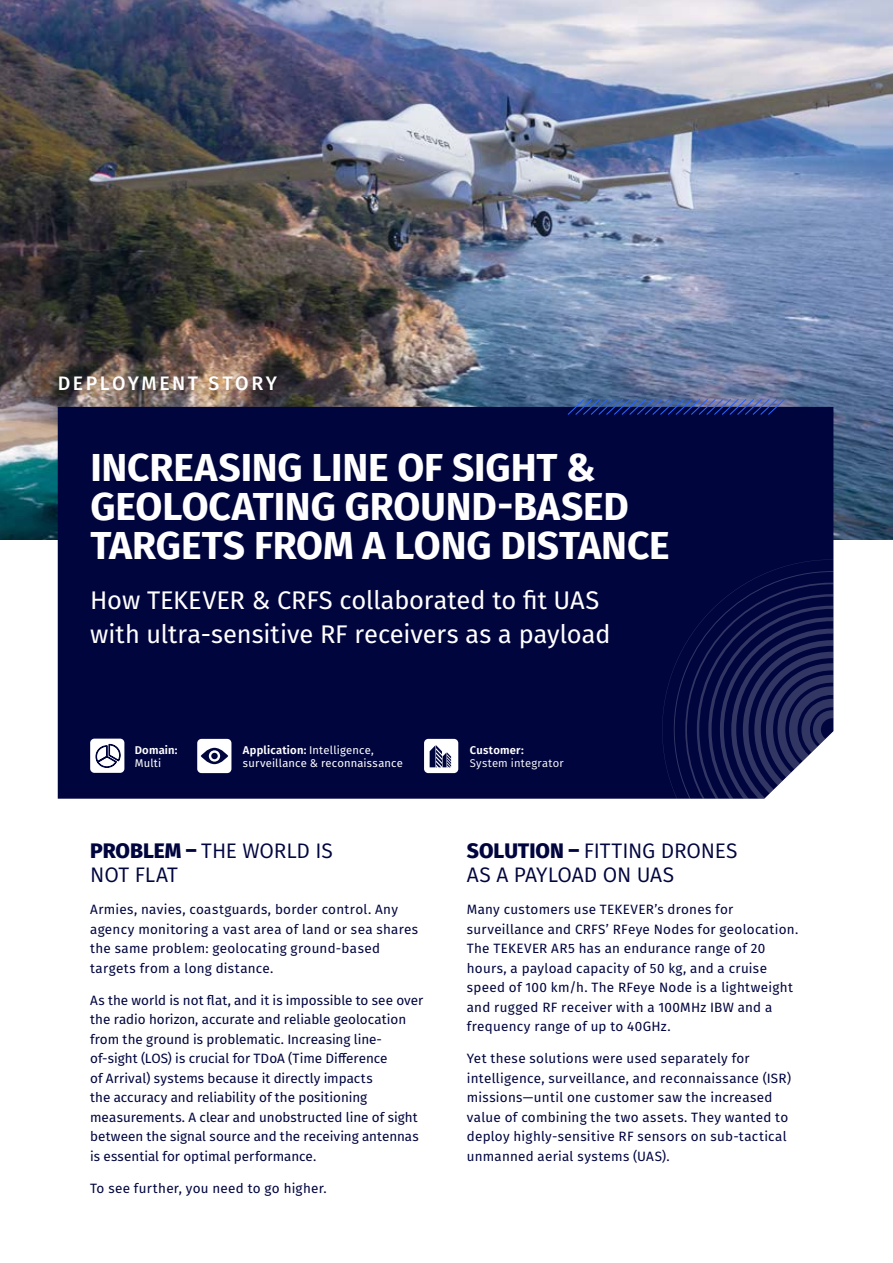
<style>
.page{position:relative;width:893px;height:1263px;background:#fff}
.page>*{position:absolute;margin:0;border:0;box-sizing:border-box;transform-origin:0 0}
.t1{font:700 39px/39px "Fira Sans";letter-spacing:-.005em;color:#fff}
.t2{font:25.5px/34.5px "Fira Sans";letter-spacing:-.005em;color:#fff}
.t3{font:21px/24px "Fira Sans";letter-spacing:-.01em;color:#00053e}
.t4{font:500 19.5px "Fira Sans";letter-spacing:.13em;color:#fff}
.t5{font:13.5px/19.5px "Fira Sans";letter-spacing:.015em;color:#00053e}
.t6{font:11.25px/13.5px "Fira Sans";letter-spacing:.015em;color:#fff}
.t7{font:600 11.25px "Fira Sans";letter-spacing:.02em;color:#fff}
.t8{font:11.25px "Fira Sans";letter-spacing:.02em;color:#fff}
.s1{font-weight:600}
.s2{font-weight:800}
</style>
<div class="page">
<img style="left:0;top:0;width:893px;height:539px">
<div style="left:58px;top:407px;width:775px;height:392px;background:#00053e"></div>
<svg style="left:662px;top:559px;width:171px;height:240px;background:#1a1e51"></svg>
<svg style="left:567px;top:398px;width:219px;height:18px;background:#2d3f80"></svg>
<div style="left:197px;top:739px;width:34px;height:34px;background:#fff;border-radius:4px"></div>
<svg style="left:201px;top:748px;width:27px;height:16px"></svg>
<div style="left:424px;top:739px;width:34px;height:34px;background:#fff;border-radius:4px"></div>
<svg style="left:430px;top:745px;width:21px;height:22px"></svg>
<div style="left:90px;top:739px;width:34px;height:34px;background:#fff;border-radius:4px"></div>
<svg style="left:96px;top:744px;width:25px;height:24px"></svg>
<h3 class="t4" style="left:58px;top:367px;width:221px">DEPLOYMENT STORY</h3>
<h1 class="t1" style="left:90px;top:445px;width:581px">INCREASING LINE OF SIGHT &amp;<br>GEOLOCATING GROUND-BASED<br>TARGETS FROM A LONG DISTANCE</h1>
<h2 class="t2" style="left:90px;top:582px;width:522px">How TEKEVER &amp; CRFS collaborated to fit UAS with ultra-sensitive RF receivers as a payload</h2>
<p class="t7" style="left:135px;top:740px;width:44px">Domain:</p>
<p class="t6" style="left:135px;top:756px;width:28px">Multi</p>
<p class="t6" style="left:243px;top:743px;width:161px"><span class="s1">Application:</span> Intelligence, surveillance &amp; reconnaissance</p>
<p class="t7" style="left:470px;top:741px;width:55px">Customer:</p>
<p class="t8" style="left:470px;top:755px;width:95px">System integrator</p>
<h3 class="t3" style="left:90px;top:838px;width:244px"><span class="s2">PROBLEM –</span> THE WORLD IS<br>NOT FLAT</h3>
<p class="t5" style="left:90px;top:899px;width:330px">Armies, navies, coastguards, border control. Any agency monitoring a vast area of land or sea shares the same problem: geolocating ground-based targets from a long distance.</p>
<p class="t5" style="left:90px;top:990px;width:335px">As the world is not flat, and it is impossible to see over the radio horizon, accurate and reliable geolocation from the ground is problematic. Increasing line&shy;of-sight (LOS) is crucial for TDoA (Time Difference<br>of Arrival) systems because it directly impacts<br>the accuracy and reliability of the positioning measurements. A clear and unobstructed line of sight between the signal source and the receiving antennas is essential for optimal performance.</p>
<p class="t5" style="left:90px;top:1178px;width:238px">To see further, you need to go higher.</p>
<h3 class="t3" style="left:467px;top:838px;width:272px"><span class="s2">SOLUTION –</span> FITTING DRONES<br>AS A PAYLOAD ON UAS</h3>
<p class="t5" style="left:467px;top:899px;width:333px">Many customers use TEKEVER’s drones for surveillance and CRFS’ RFeye Nodes for geolocation.<br>The TEKEVER AR5 has an endurance range of 20 hours, a payload capacity of 50 kg, and a cruise speed of 100 km/h. The RFeye Node is a lightweight and rugged RF receiver with a 100MHz IBW and a frequency range of up to 40GHz.</p>
<p class="t5" style="left:467px;top:1048px;width:326px">Yet these solutions were used separately for intelligence, surveillance, and reconnaissance (ISR) missions—until one customer saw the increased value of combining the two assets. They wanted to deploy highly-sensitive RF sensors on sub-tactical unmanned aerial systems (UAS).</p>
</div>
